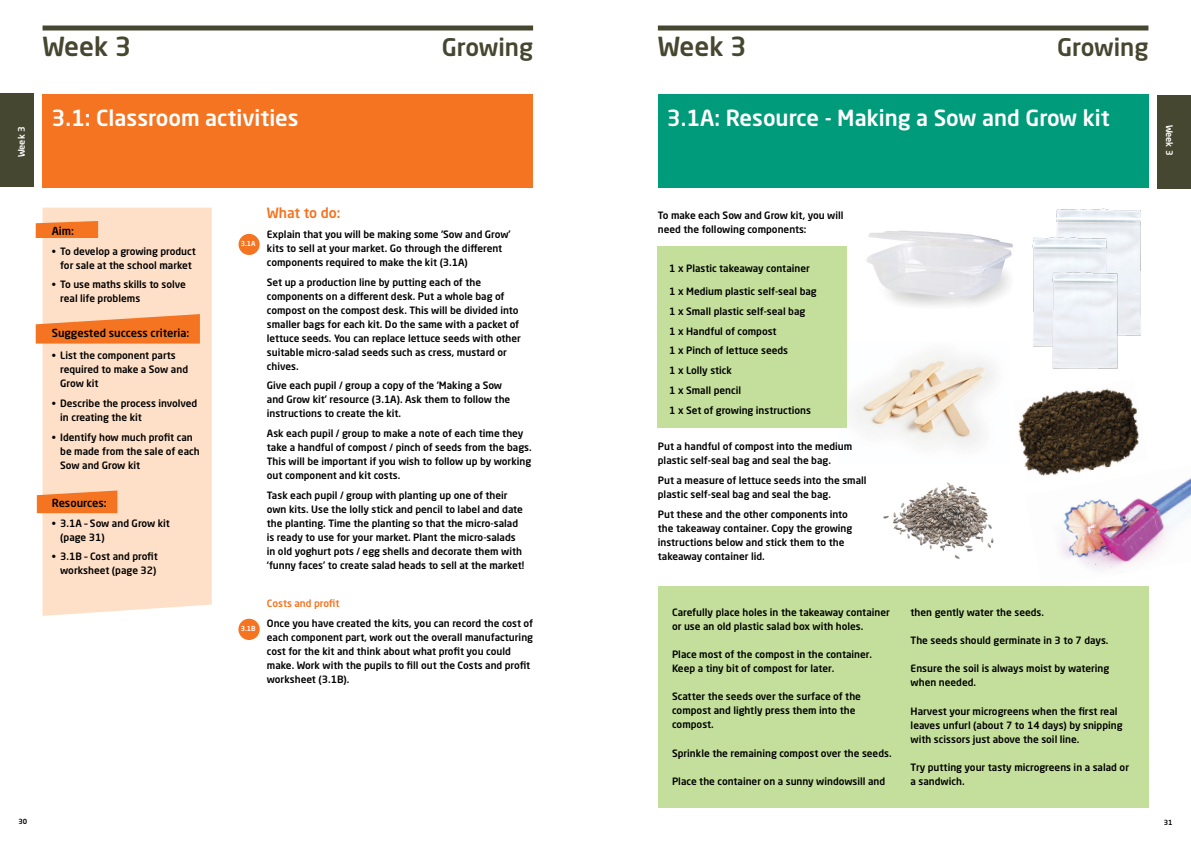
<style>
.page{position:relative;width:1191px;height:842px;background:#fff}
.page>*{position:absolute;margin:0;border:0;box-sizing:border-box;transform-origin:0 0}
.t1{font:500 26px "Neo Sans Std";color:#464730}
.t2{font:500 24px "Neo Sans Std";color:#464730}
.t3{font:500 22px "Neo Sans Std";color:#fff}
.t4{font:500 14px "Neo Sans Std";color:#f47421}
.t5{font:500 11px "Neo Sans Std";color:#000}
.t6{font:500 10px/14px "Neo Sans Std";color:#000}
.t7{font:500 10px "Neo Sans Std";color:#f47421}
.t8{font:500 9px "Neo Sans Std";color:#fff}
.t9{font:500 7px "Neo Sans Std";color:#000}
.t10{font:500 6.9px "Neo Sans Std";color:#fff}
.t11{font:500 6.8px "Neo Sans Std";color:#fff}
</style>
<div class="page">
<div style="left:658px;top:26px;width:490px;height:5px;background:#464730"></div>
<div style="left:658px;top:94px;width:490px;height:93px;background:#009b7a"></div>
<div style="left:1157px;top:95px;width:34px;height:93px;background:#464730"></div>
<div style="left:43px;top:26px;width:490px;height:5px;background:#464730"></div>
<div style="left:42px;top:94px;width:490px;height:93px;background:#f47421"></div>
<div style="left:0;top:94px;width:34px;height:93px;background:#464730"></div>
<img style="left:1025px;top:478px;width:166px;height:111px">
<img style="left:883px;top:482px;width:111px;height:77px">
<img style="left:847px;top:353px;width:147px;height:93px">
<div style="left:658px;top:587px;width:490px;height:221px;background:#c4df9b"></div>
<img style="left:1056px;top:208px;width:85px;height:128px">
<img style="left:1032px;top:229px;width:83px;height:118px">
<img style="left:1044px;top:265px;width:81px;height:104px">
<img style="left:866px;top:230px;width:147px;height:76px">
<img style="left:1018px;top:388px;width:130px;height:94px">
<div style="left:658px;top:247px;width:189px;height:181px;background:#c4df9b"></div>
<div style="left:43px;top:208px;width:169px;height:408px;background:#fedfc7"></div>
<div style="left:238px;top:234px;width:22px;height:21px;background:#f47421;border-radius:50%"></div>
<div style="left:238px;top:619px;width:22px;height:21px;background:#f47421;border-radius:50%"></div>
<svg style="left:36px;top:221px;width:62px;height:17px"></svg>
<svg style="left:36px;top:314px;width:164px;height:30px;background:#f58840"></svg>
<svg style="left:37px;top:490px;width:80px;height:23px;background:#f58136"></svg>
<h1 class="t1" style="left:43px;top:30px;width:90px">Week 3</h1>
<h2 class="t2" style="left:442px;top:32px;width:93px">Growing</h2>
<p class="t8" style="left:16px;top:157px;width:32px;rotate:-90deg">Week 3</p>
<h3 class="t3" style="left:52px;top:104px;width:249px">3.1: Classroom activities</h3>
<p class="t5" style="left:52px;top:224px;width:24px">Aim:</p>
<p class="t6" style="left:52px;top:244px;width:146px;text-align:center">• To develop a growing product for sale at the school market</p>
<p class="t6" style="left:60px;top:277px;width:127px;text-indent:-8px">• To use maths skills to solve real life problems</p>
<p class="t5" style="left:52px;top:326px;width:139px">Suggested success criteria:</p>
<p class="t6" style="left:60px;top:348px;width:129px;text-indent:-8px">• List the component parts required to make a Sow and<br>Grow kit</p>
<p class="t6" style="left:60px;top:396px;width:139px;text-indent:-8px">• Describe the process involved in creating the kit</p>
<p class="t6" style="left:60px;top:430px;width:141px;text-indent:-8px">• Identify how much profit can be made from the sale of each<br>Sow and Grow kit</p>
<p class="t5" style="left:52px;top:496px;width:56px">Resources:</p>
<p class="t6" style="left:60px;top:516px;width:111px;text-indent:-8px">• 3.1A – Sow and Grow kit (page 31)</p>
<p class="t6" style="left:52px;top:549px;width:108px;text-align:right">• 3.1B – Cost and profit worksheet (page 32)</p>
<p class="t11" style="left:241px;top:240px;width:16px">3.1A</p>
<p class="t10" style="left:241px;top:624px;width:16px">3.1B</p>
<h3 class="t4" style="left:267px;top:204px;width:75px">What to do:</h3>
<p class="t6" style="left:267px;top:227px;width:245px">Explain that you will be making some ‘Sow and Grow’ kits to sell at your market. Go through the different components required to make the kit (3.1A)</p>
<p class="t6" style="left:267px;top:275px;width:255px">Set up a production line by putting each of the components on a different desk. Put a whole bag of compost on the compost desk. This will be divided into smaller bags for each kit. Do the same with a packet of lettuce seeds. You can replace lettuce seeds with other suitable micro-salad seeds such as cress, mustard or chives.</p>
<p class="t6" style="left:267px;top:378px;width:245px">Give each pupil / group a copy of the ‘Making a Sow and Grow kit’ resource (3.1A). Ask them to follow the instructions to create the kit.</p>
<p class="t6" style="left:267px;top:426px;width:266px">Ask each pupil / group to make a note of each time they take a handful of compost / pinch of seeds from the bags.<br>This will be important if you wish to follow up by working out component and kit costs.</p>
<p class="t6" style="left:267px;top:488px;width:259px">Task each pupil / group with planting up one of their own kits. Use the lolly stick and pencil to label and date the planting. Time the planting so that the micro-salad is ready to use for your market. Plant the micro-salads in old yoghurt pots / egg shells and decorate them with ‘funny faces’ to create salad heads to sell at the market!</p>
<p class="t7" style="left:267px;top:597px;width:74px">Costs and profit</p>
<p class="t6" style="left:267px;top:616px;width:268px">Once you have created the kits, you can record the cost of each component part, work out the overall manufacturing cost for the kit and think about what profit you could make. Work with the pupils to fill out the Costs and profit worksheet (3.1B).</p>
<p class="t9" style="left:18px;top:817px;width:10px">30</p>
<h1 class="t1" style="left:658px;top:30px;width:90px">Week 3</h1>
<h2 class="t2" style="left:1057px;top:32px;width:93px">Growing</h2>
<h3 class="t3" style="left:667px;top:104px;width:444px">3.1A: Resource - Making a Sow and Grow kit</h3>
<p class="t8" style="left:1175px;top:125px;width:32px;rotate:90deg">Week 3</p>
<p class="t6" style="left:658px;top:208px;width:187px">To make each Sow and Grow kit, you will need the following components:</p>
<p class="t6" style="left:669px;top:261px;width:142px">1 x Plastic takeaway container</p>
<p class="t6" style="left:669px;top:281px;width:149px;line-height:19.8px">1 x Medium plastic self-seal bag<br>1 x Small plastic self-seal bag<br>1 x Handful of compost<br>1 x Pinch of lettuce seeds<br>1 x Lolly stick<br>1 x Small pencil<br>1 x Set of growing instructions</p>
<p class="t6" style="left:658px;top:439px;width:196px">Put a handful of compost into the medium plastic self-seal bag and seal the bag.</p>
<p class="t6" style="left:658px;top:473px;width:210px">Put a measure of lettuce seeds into the small plastic self-seal bag and seal the bag.</p>
<p class="t6" style="left:658px;top:507px;width:196px">Put these and the other components into the takeaway container. Copy the growing instructions below and stick them to the takeaway container lid.</p>
<p class="t6" style="left:672px;top:605px;width:219px">Carefully place holes in the takeaway container or use an old plastic salad box with holes.</p>
<p class="t6" style="left:672px;top:647px;width:201px">Place most of the compost in the container.<br>Keep a tiny bit of compost for later.</p>
<p class="t6" style="left:672px;top:689px;width:190px">Scatter the seeds over the surface of the compost and lightly press them into the compost.</p>
<p class="t6" style="left:672px;top:746px;width:221px">Sprinkle the remaining compost over the seeds.</p>
<p class="t6" style="left:672px;top:774px;width:215px">Place the container on a sunny windowsill and</p>
<p class="t6" style="left:910px;top:605px;width:135px">then gently water the seeds.</p>
<p class="t6" style="left:910px;top:633px;width:199px">The seeds should germinate in 3 to 7 days.</p>
<p class="t6" style="left:910px;top:661px;width:200px">Ensure the soil is always moist by watering when needed.</p>
<p class="t6" style="left:910px;top:704px;width:213px">Harvest your microgreens when the first real leaves unfurl (about 7 to 14 days) by snipping with scissors just above the soil line.</p>
<p class="t6" style="left:910px;top:760px;width:220px">Try putting your tasty microgreens in a salad or a sandwich.</p>
<p class="t9" style="left:1163px;top:818px;width:10px">31</p>
</div>
